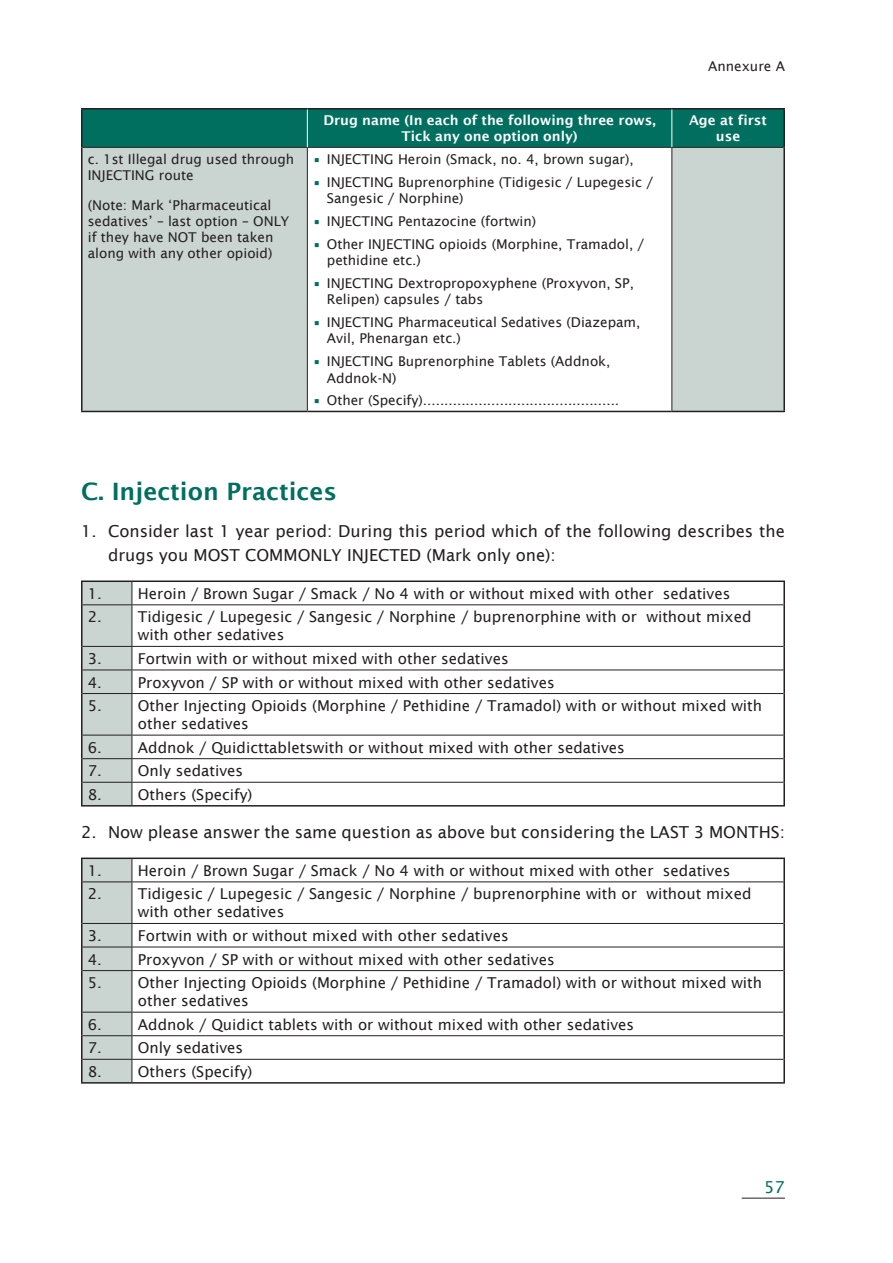
<style>
.page{position:relative;width:893px;height:1263px;background:#fff}
.page>*{position:absolute;margin:0;border:0;box-sizing:border-box;transform-origin:0 0}
.t1{font:600 24px "Lucida Sans";color:#016f60}
.t2{font:16.5px/24px "Lucida Sans";color:#231f20}
.t3{font:16.5px "Lucida Sans";color:#016f60}
.t4{font:15px/18px "Lucida Sans";color:#231f20}
.t5{font:13.5px/16.2px "Lucida Sans";color:#231f20}
.t6{font:600 13.5px/16.2px "Lucida Sans";color:#fff;text-align:center}
.s1{font-family:"Lucida Sans Unicode";color:#016f60}
</style>
<div class="page">
<hr style="left:742px;top:1198px;width:43px;height:1px;background:#231f20">
<div style="left:82px;top:109px;width:701px;height:38px;background:#016f60"></div>
<div style="left:82px;top:148px;width:701px;height:263px;background:#cad4d1"></div>
<div style="left:307px;top:147px;width:365px;height:264px;background:#fff"></div>
<hr style="left:81px;top:109px;width:1px;height:38px;background:#231f20">
<hr style="left:81px;top:147px;width:1px;height:264px;background:#231f20">
<hr style="left:783px;top:147px;width:2px;height:264px;background:#231f20">
<hr style="left:81px;top:411px;width:226px;height:1px;background:#231f20">
<hr style="left:307px;top:411px;width:365px;height:1px;background:#231f20">
<hr style="left:672px;top:411px;width:113px;height:1px;background:#231f20">
<hr style="left:307px;top:148px;width:1px;height:263px;background:#231f20">
<hr style="left:671px;top:148px;width:1px;height:263px;background:#231f20">
<hr style="left:82px;top:147px;width:225px;height:1px;background:#231f20">
<hr style="left:307px;top:147px;width:365px;height:1px;background:#231f20">
<hr style="left:81px;top:108px;width:226px;height:1px;background:#231f20">
<hr style="left:307px;top:108px;width:365px;height:1px;background:#231f20">
<hr style="left:672px;top:108px;width:113px;height:1px;background:#231f20">
<hr style="left:783px;top:109px;width:2px;height:38px;background:#231f20">
<hr style="left:672px;top:147px;width:111px;height:1px;background:#231f20">
<hr style="left:671px;top:109px;width:1px;height:38px;background:#fff">
<hr style="left:307px;top:109px;width:1px;height:38px;background:#fff">
<svg style="left:133px;top:605px;width:650px;height:177px"></svg>
<hr style="left:81px;top:580px;width:51px;height:2px;background:#231f20">
<hr style="left:132px;top:580px;width:653px;height:2px;background:#231f20">
<hr style="left:783px;top:582px;width:2px;height:23px;background:#231f20">
<hr style="left:783px;top:605px;width:2px;height:41px;background:#231f20">
<hr style="left:783px;top:646px;width:2px;height:24px;background:#231f20">
<hr style="left:783px;top:670px;width:2px;height:23px;background:#231f20">
<hr style="left:783px;top:693px;width:2px;height:42px;background:#231f20">
<hr style="left:783px;top:735px;width:2px;height:24px;background:#231f20">
<hr style="left:783px;top:759px;width:2px;height:23px;background:#231f20">
<hr style="left:783px;top:782px;width:2px;height:23px;background:#231f20">
<hr style="left:132px;top:805px;width:653px;height:1px;background:#231f20">
<hr style="left:132px;top:604px;width:651px;height:1px;background:#231f20">
<hr style="left:132px;top:646px;width:651px;height:1px;background:#231f20">
<hr style="left:132px;top:670px;width:651px;height:1px;background:#231f20">
<hr style="left:132px;top:693px;width:651px;height:1px;background:#231f20">
<hr style="left:132px;top:735px;width:651px;height:1px;background:#231f20">
<hr style="left:132px;top:758px;width:651px;height:1px;background:#231f20">
<hr style="left:132px;top:782px;width:651px;height:1px;background:#231f20">
<svg style="left:81px;top:582px;width:52px;height:224px;background:#bac3c0"></svg>
<svg style="left:133px;top:859px;width:650px;height:200px"></svg>
<hr style="left:81px;top:857px;width:51px;height:2px;background:#231f20">
<hr style="left:132px;top:857px;width:653px;height:2px;background:#231f20">
<hr style="left:783px;top:859px;width:2px;height:23px;background:#231f20">
<hr style="left:783px;top:882px;width:2px;height:41px;background:#231f20">
<hr style="left:783px;top:923px;width:2px;height:24px;background:#231f20">
<hr style="left:783px;top:947px;width:2px;height:23px;background:#231f20">
<hr style="left:783px;top:970px;width:2px;height:42px;background:#231f20">
<hr style="left:783px;top:1012px;width:2px;height:24px;background:#231f20">
<hr style="left:783px;top:1036px;width:2px;height:23px;background:#231f20">
<hr style="left:783px;top:1059px;width:2px;height:23px;background:#231f20">
<hr style="left:132px;top:1082px;width:653px;height:1px;background:#231f20">
<hr style="left:132px;top:881px;width:651px;height:1px;background:#231f20">
<hr style="left:132px;top:923px;width:651px;height:1px;background:#231f20">
<hr style="left:132px;top:947px;width:651px;height:1px;background:#231f20">
<hr style="left:132px;top:970px;width:651px;height:1px;background:#231f20">
<hr style="left:132px;top:1012px;width:651px;height:1px;background:#231f20">
<hr style="left:132px;top:1035px;width:651px;height:1px;background:#231f20">
<hr style="left:132px;top:1059px;width:651px;height:1px;background:#231f20">
<svg style="left:81px;top:859px;width:52px;height:224px;background:#bac3c0"></svg>
<p class="t5" style="left:708px;top:58px;width:78px">Annexure A</p>
<p class="t5" style="left:88px;top:151px;width:208px">c. 1st Illegal drug used through<br>INJECTING route</p>
<p class="t5" style="left:88px;top:197px;width:203px">(Note: Mark ‘Pharmaceutical sedatives’ – last option – ONLY if they have NOT been taken along with any other opioid)</p>
<p class="t6" style="left:323px;top:112px;width:334px">Drug name (In each of the following three rows,<br>Tick any one option only)</p>
<p class="t6" style="left:689px;top:112px;width:80px">Age at first use</p>
<p class="t5" style="left:313px;top:151px;width:322px"><span class="s1">▪</span> INJECTING Heroin (Smack, no. 4, brown sugar),</p>
<p class="t5" style="left:327px;top:174px;width:328px;text-indent:-14px"><span class="s1">▪</span> INJECTING Buprenorphine (Tidigesic / Lupegesic /<br>Sangesic / Norphine)</p>
<p class="t5" style="left:313px;top:213px;width:224px"><span class="s1">▪</span> INJECTING Pentazocine (fortwin)</p>
<p class="t5" style="left:327px;top:236px;width:319px;text-indent:-14px"><span class="s1">▪</span> Other INJECTING opioids (Morphine, Tramadol, / pethidine etc.)</p>
<p class="t5" style="left:327px;top:275px;width:309px;text-indent:-14px"><span class="s1">▪</span> INJECTING Dextropropoxyphene (Proxyvon, SP,<br>Relipen) capsules / tabs</p>
<p class="t5" style="left:327px;top:314px;width:315px;text-indent:-14px"><span class="s1">▪</span> INJECTING Pharmaceutical Sedatives (Diazepam,<br>Avil, Phenargan etc.)</p>
<p class="t5" style="left:327px;top:353px;width:285px;text-indent:-14px"><span class="s1">▪</span> INJECTING Buprenorphine Tablets (Addnok,<br>Addnok-N)</p>
<p class="t5" style="left:313px;top:392px;width:307px"><span class="s1">▪</span> Other (Specify)..............................................</p>
<h1 class="t1" style="left:81px;top:477px;width:257px">C. Injection Practices</h1>
<p class="t2" style="left:108px;top:519px;width:678px;text-indent:-27px">1. Consider last 1 year period: During this period which of the following describes the drugs you MOST COMMONLY INJECTED (Mark only one):</p>
<p class="t4" style="left:88px;top:584px;width:644px">1. Heroin / Brown Sugar / Smack / No 4 with or without mixed with other sedatives</p>
<p class="t4" style="left:138px;top:608px;width:615px;text-indent:-50px">2. Tidigesic / Lupegesic / Sangesic / Norphine / buprenorphine with or without mixed with other sedatives</p>
<p class="t4" style="left:88px;top:650px;width:422px">3. Fortwin with or without mixed with other sedatives</p>
<p class="t4" style="left:88px;top:673px;width:468px">4. Proxyvon / SP with or without mixed with other sedatives</p>
<p class="t4" style="left:138px;top:697px;width:626px;text-indent:-50px">5. Other Injecting Opioids (Morphine / Pethidine / Tramadol) with or without mixed with other sedatives</p>
<p class="t4" style="left:88px;top:738px;width:538px">6. Addnok / Quidicttabletswith or without mixed with other sedatives</p>
<p class="t4" style="left:88px;top:762px;width:157px">7. Only sedatives</p>
<p class="t4" style="left:88px;top:785px;width:166px">8. Others (Specify)</p>
<p class="t2" style="left:81px;top:820px;width:705px">2. Now please answer the same question as above but considering the LAST 3 MONTHS:</p>
<p class="t4" style="left:88px;top:861px;width:644px">1. Heroin / Brown Sugar / Smack / No 4 with or without mixed with other sedatives</p>
<p class="t4" style="left:138px;top:885px;width:615px;text-indent:-50px">2. Tidigesic / Lupegesic / Sangesic / Norphine / buprenorphine with or without mixed with other sedatives</p>
<p class="t4" style="left:88px;top:927px;width:422px">3. Fortwin with or without mixed with other sedatives</p>
<p class="t4" style="left:88px;top:950px;width:468px">4. Proxyvon / SP with or without mixed with other sedatives</p>
<p class="t4" style="left:138px;top:974px;width:626px;text-indent:-50px">5. Other Injecting Opioids (Morphine / Pethidine / Tramadol) with or without mixed with other sedatives</p>
<p class="t4" style="left:88px;top:1015px;width:548px">6. Addnok / Quidict tablets with or without mixed with other sedatives</p>
<p class="t4" style="left:88px;top:1039px;width:157px">7. Only sedatives</p>
<p class="t4" style="left:88px;top:1062px;width:166px">8. Others (Specify)</p>
<p class="t3" style="left:764px;top:1178px;width:22px">57</p>
</div>
